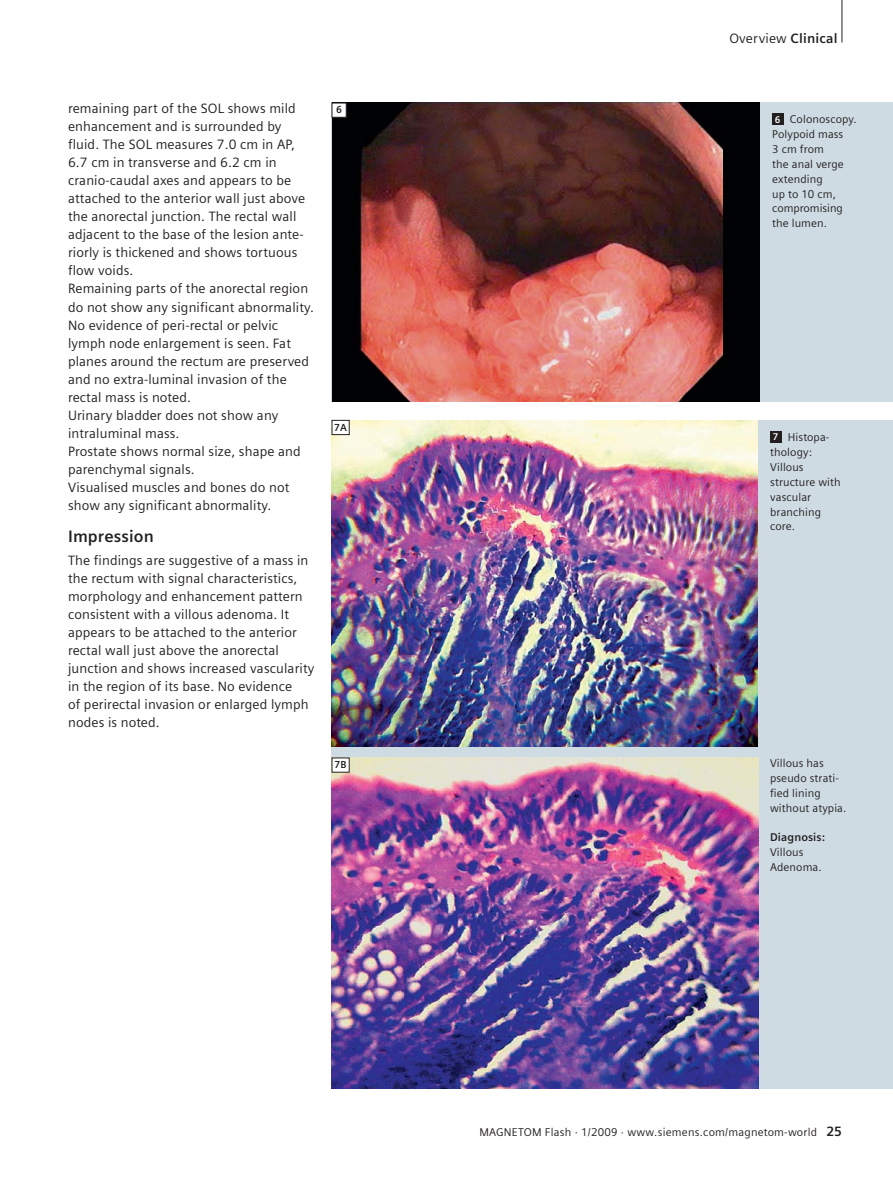
<style>
.page{position:relative;width:893px;height:1191px;background:#fff}
.page>*{position:absolute;margin:0;border:0;box-sizing:border-box;transform-origin:0 0}
.t1{font:700 16.5px "Siemens Sans";letter-spacing:.01em;color:#231f20}
.t2{font:13.5px/18px "Siemens Sans";letter-spacing:.01em;color:#231f20}
.t3{font:11.25px/14.9px "Siemens Sans";letter-spacing:.01em;color:#231f20}
.t4{font:700 11.25px "Siemens Sans";letter-spacing:.01em;color:#231f20}
.t5{font:700 10.2px "Siemens Sans";color:#231f20}
.s1{font-weight:700}
.s2{font-weight:700;font-size:9.75px;color:#fff}
.s3{font-weight:700;font-size:13.5px}
</style>
<div class="page">
<hr style="left:842px;top:0;width:1px;height:43px;background:#231f20">
<div style="left:332px;top:103px;width:561px;height:299px;background:#cedbe3"></div>
<div style="left:332px;top:420px;width:561px;height:669px;background:#cedbe3"></div>
<div style="left:772px;top:114px;width:11px;height:11px;background:#231f20"></div>
<div style="left:770px;top:431px;width:11px;height:12px;background:#231f20"></div>
<div style="left:332px;top:103px;width:427px;height:299px;background:#000103"></div>
<img style="left:360px;top:103px;width:363px;height:299px">
<img style="left:332px;top:420px;width:425px;height:326px">
<img style="left:332px;top:757px;width:426px;height:332px">
<svg style="left:331px;top:102px;width:16px;height:16px"></svg>
<div style="left:332px;top:420px;width:17px;height:14px;background:#fff"></div>
<div style="left:332px;top:420px;width:18px;height:15px;border:1px solid #231f20"></div>
<div style="left:332px;top:758px;width:17px;height:14px;background:#fff"></div>
<p class="t2" style="left:729px;top:30px;width:110px">Overview <span class="s1">Clinical</span></p>
<p class="t2" style="left:68px;top:100px;width:248px">remaining part of the SOL shows mild enhancement and is surrounded by fluid. The SOL measures 7.0 cm in AP, 6.7 cm in transverse and 6.2 cm in cranio-caudal axes and appears to be attached to the anterior wall just above the anorectal junction. The rectal wall adjacent to the base of the lesion ante&shy;riorly is thickened and shows tortuous flow voids.<br>Remaining parts of the anorectal region do not show any significant abnormality.<br>No evidence of peri-rectal or pelvic lymph node enlargement is seen. Fat planes around the rectum are preserved and no extra-luminal invasion of the rectal mass is noted.<br>Urinary bladder does not show any intraluminal mass.<br>Prostate shows normal size, shape and parenchymal signals.<br>Visualised muscles and bones do not show any significant abnormality.</p>
<p class="t1" style="left:68px;top:528px;width:87px">Impression</p>
<p class="t2" style="left:68px;top:551px;width:248px">The findings are suggestive of a mass in the rectum with signal characteristics, morphology and enhancement pattern consistent with a villous adenoma. It appears to be attached to the anterior rectal wall just above the anorectal junction and shows increased vascularity in the region of its base. No evidence<br>of perirectal invasion or enlarged lymph nodes is noted.</p>
<p class="t5" style="left:336px;top:105px;width:7px">6</p>
<p class="t5" style="left:334px;top:422px;width:14px">7A</p>
<p class="t3" style="left:772px;top:112px;width:86px"><span class="s2">6</span> Colonoscopy.<br>Polypoid mass<br>3 cm from<br>the anal verge extending<br>up to 10 cm, compromising the lumen.</p>
<p class="t3" style="left:770px;top:430px;width:72px"><span class="s2">7</span> Histopa&shy;thology:<br>Villous structure with vascular branching core.</p>
<p class="t5" style="left:335px;top:760px;width:14px">7B</p>
<p class="t3" style="left:770px;top:756px;width:78px">Villous has pseudo strati&shy;fied lining without atypia.</p>
<p class="t4" style="left:770px;top:832px;width:57px">Diagnosis:</p>
<p class="t3" style="left:770px;top:845px;width:53px">Villous<br>Adenoma.</p>
<p class="t3" style="left:479px;top:1124px;width:364px">MAGNETOM Flash · 1/2009 · www.siemens.com/magnetom-world <span class="s3">25</span></p>
</div>
